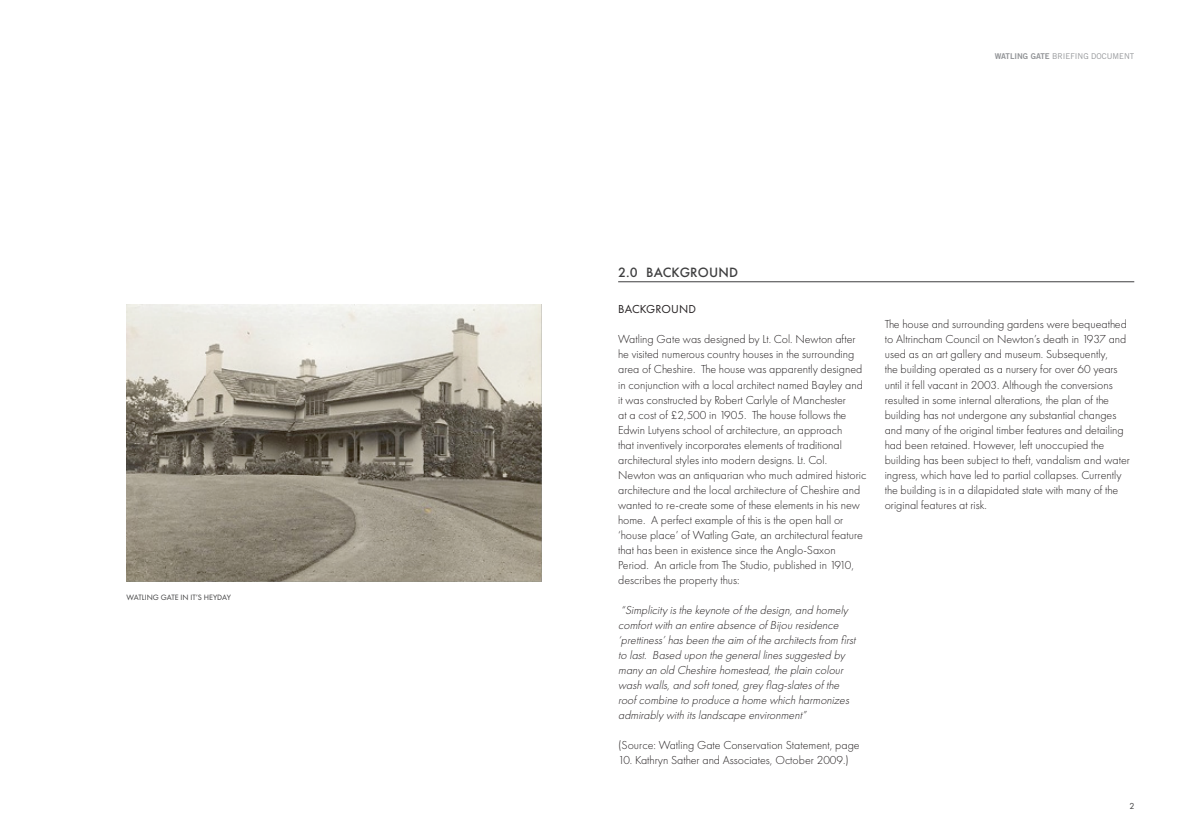
<style>
.page{position:relative;width:1191px;height:834px;background:#fff}
.page>*{position:absolute;margin:0;border:0;box-sizing:border-box;transform-origin:0 0}
.Section_Heading{font:500 14px "Futura PT";letter-spacing:.01em;color:#3e3e3f}
.t1{font:300 12px/15px "Futura PT";color:#231f20}
.t2{font:italic 300 12px/15px "Futura PT";color:#231f20}
.Sub_Heading{font:12px "Futura PT";letter-spacing:.01em;color:#231f20}
.t3{font:9px "Futura PT";color:#3e3e3f}
.t4{font:8px "Trade Gothic";color:#939598}
.SubSubHead{font:8px "Futura PT";color:#3e3e3f}
.s1{font-family:"Trade Gothic Bold Two"}
</style>
<div class="page">
<hr style="left:618px;top:281px;width:516px;height:1px;background:#3e3e3f">
<img style="left:127px;top:304px;width:415px;height:277px">
<p class="SubSubHead" style="left:127px;top:592px;width:106px">WATLING GATE IN IT’S HEYDAY</p>
<p class="t4" style="left:994px;top:51px;width:141px"><span class="s1">WATLING GATE</span> BRIEFING DOCUMENT</p>
<p class="Section_Heading" style="left:618px;top:264px;width:121px">2.0 BACKGROUND</p>
<p class="Sub_Heading" style="left:618px;top:302px;width:79px">BACKGROUND</p>
<p class="t1" style="left:618px;top:332px;width:250px">Watling Gate was designed by Lt. Col. Newton after he visited numerous country houses in the surrounding area of Cheshire. The house was apparently designed in conjunction with a local architect named Bayley and it was constructed by Robert Carlyle of Manchester<br>at a cost of £2,500 in 1905. The house follows the Edwin Lutyens school of architecture, an approach<br>that inventively incorporates elements of traditional architectural styles into modern designs. Lt. Col.<br>Newton was an antiquarian who much admired historic architecture and the local architecture of Cheshire and wanted to re-create some of these elements in his new home. A perfect example of this is the open hall or ‘house place’ of Watling Gate, an architectural feature that has been in existence since the Anglo-Saxon Period. An article from The Studio, published in 1910, describes the property thus:</p>
<p class="t2" style="left:618px;top:602px;width:241px">“Simplicity isthe keynote ofthe design,and homely comfortwith an entire absence ofBijou residence ‘prettiness’hasbeen the aim ofthe architectsfrom first to last. Based upon the generallinessuggested by many an old Cheshire homestead,the plain colour wash walls,and softtoned,grey flag-slatesofthe roofcombine to produce a home which harmonizes admirably with itslandscape environment”</p>
<p class="t1" style="left:618px;top:737px;width:243px">(Source: Watling Gate Conservation Statement, page</p>
<p class="t1" style="left:618px;top:752px;width:232px">10. Kathryn Sather and Associates, October 2009.)</p>
<p class="t1" style="left:884px;top:317px;width:247px">The house and surrounding gardens were bequeathed to Altrincham Council on Newton’s death in 1937 and used as an art gallery and museum. Subsequently,<br>the building operated as a nursery for over 60 years until it fell vacant in 2003. Although the conversions resulted in some internal alterations, the plan of the building has not undergone any substantial changes and many of the original timber features and detailing had been retained. However, left unoccupied the building has been subject to theft, vandalism and water ingress, which have led to partial collapses. Currently the building is in a dilapidated state with many of the original features at risk.</p>
<p class="t3" style="left:1129px;top:800px;width:7px">2</p>
</div>
